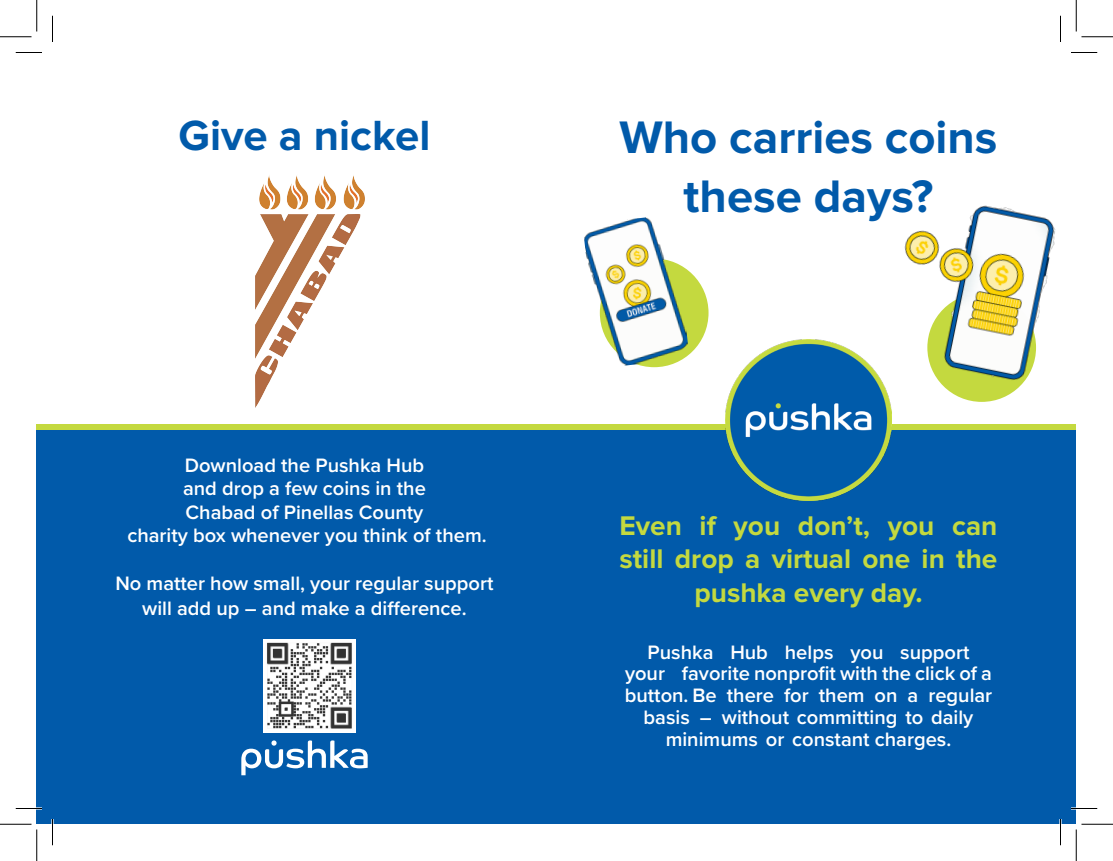
<style>
.page{position:relative;width:1113px;height:861px;background:#fff}
.page>*{position:absolute;margin:0;border:0;box-sizing:border-box;transform-origin:0 0}
.t1{font:700 47.25px/59.5px "Proxima Nova";color:#015aaa;text-align:center}
.t2{font:700 43.75px "Proxima Nova";color:#015aaa}
.t3{font:700 28px "Proxima Nova";color:#c4d93f}
.t4{font:600 20.12px/23.4px "Proxima Nova";color:#fff;text-align:center}
</style>
<div class="page">
<div style="left:927px;top:293px;width:109px;height:109px;background:#c4d93f;border-radius:50%"></div>
<div style="left:37px;top:431px;width:1039px;height:393px;background:#015aaa"></div>
<svg style="left:241px;top:740px;width:127px;height:35px"></svg>
<img style="left:904px;top:205px;width:152px;height:184px">
<div style="left:600px;top:259px;width:109px;height:108px;background:#c4d93f;border-radius:50%"></div>
<img style="left:584px;top:217px;width:106px;height:151px">
<img style="left:725px;top:340px;width:167px;height:160px">
<hr style="left:16px;top:807px;width:26px;height:3px;background:#fff">
<hr style="left:1071px;top:807px;width:26px;height:3px;background:#fff">
<hr style="left:51px;top:819px;width:3px;height:26px;background:#fff">
<hr style="left:1059px;top:819px;width:3px;height:26px;background:#fff">
<svg style="left:16px;top:52px;width:26px;height:1px"></svg>
<svg style="left:1071px;top:52px;width:26px;height:1px"></svg>
<svg style="left:16px;top:808px;width:26px;height:1px"></svg>
<svg style="left:1071px;top:808px;width:26px;height:1px"></svg>
<svg style="left:52px;top:16px;width:1px;height:26px"></svg>
<svg style="left:52px;top:819px;width:1px;height:26px"></svg>
<svg style="left:1060px;top:16px;width:1px;height:26px"></svg>
<svg style="left:1060px;top:819px;width:1px;height:26px"></svg>
<hr style="left:0;top:36px;width:32px;height:1px;background:#000">
<hr style="left:1082px;top:36px;width:31px;height:1px;background:#000">
<hr style="left:0;top:824px;width:32px;height:1px;background:#000">
<hr style="left:1082px;top:824px;width:31px;height:1px;background:#000">
<hr style="left:36px;top:0;width:1px;height:32px;background:#000">
<hr style="left:36px;top:830px;width:1px;height:31px;background:#000">
<hr style="left:1076px;top:0;width:1px;height:32px;background:#000">
<hr style="left:1076px;top:830px;width:1px;height:31px;background:#000">
<img style="left:263px;top:639px;width:93px;height:93px">
<img style="left:200px;top:175px;width:236px;height:256px">
<p class="t2" style="left:179px;top:110px;width:253px">Give a nickel</p>
<p class="t4" style="left:127px;top:453px;width:361px">Download the Pushka Hub<br>and drop a few coins in the<br>Chabad of Pinellas County<br>charity box whenever you think of them.</p>
<p class="t4" style="left:116px;top:571px;width:379px;line-height:24.2px">No matter how small, your regular support will add up – and make a difference.</p>
<p class="t1" style="left:620px;top:108px;width:379px">Who carries coins these days?</p>
<p class="t3" style="left:700px;top:509px;width:18px">if</p>
<p class="t3" style="left:798px;top:509px;width:74px">don ,t’</p>
<p class="t3" style="left:620px;top:509px;width:64px">Even</p>
<p class="t3" style="left:620px;top:543px;width:379px">still drop a virtual one in the</p>
<p class="t3" style="left:694px;top:577px;width:230px">pushka every day.</p>
<p class="t4" style="left:900px;top:640px;width:71px">support</p>
<p class="t3" style="left:734px;top:509px;width:48px">you</p>
<p class="t3" style="left:888px;top:509px;width:48px">you</p>
<p class="t3" style="left:952px;top:509px;width:47px">can</p>
<p class="t4" style="left:730px;top:641px;width:39px">Hub</p>
<p class="t4" style="left:682px;top:641px;width:312px;line-height:21.2px;text-align:left;text-indent:-34px">Pushka<br>favorite nonprofit with the click of a</p>
<p class="t4" style="left:785px;top:640px;width:50px">helps</p>
<p class="t4" style="left:850px;top:640px;width:35px">you</p>
<p class="t4" style="left:625px;top:661px;width:42px">your</p>
<p class="t4" style="left:625px;top:683px;width:94px">button. Be</p>
<p class="t4" style="left:727px;top:683px;width:49px">there</p>
<p class="t4" style="left:784px;top:683px;width:26px">for</p>
<p class="t4" style="left:819px;top:683px;width:47px">them</p>
<p class="t4" style="left:875px;top:683px;width:24px">on</p>
<p class="t4" style="left:908px;top:683px;width:12px">a</p>
<p class="t4" style="left:928px;top:683px;width:65px">regular</p>
<p class="t4" style="left:666px;top:705px;width:287px;line-height:21.9px;text-align:left;text-indent:-22px">basis<br>minimums or constant charges.</p>
<p class="t4" style="left:722px;top:705px;width:253px">without committing to daily</p>
<p class="t4" style="left:700px;top:705px;width:13px">–</p>
</div>
